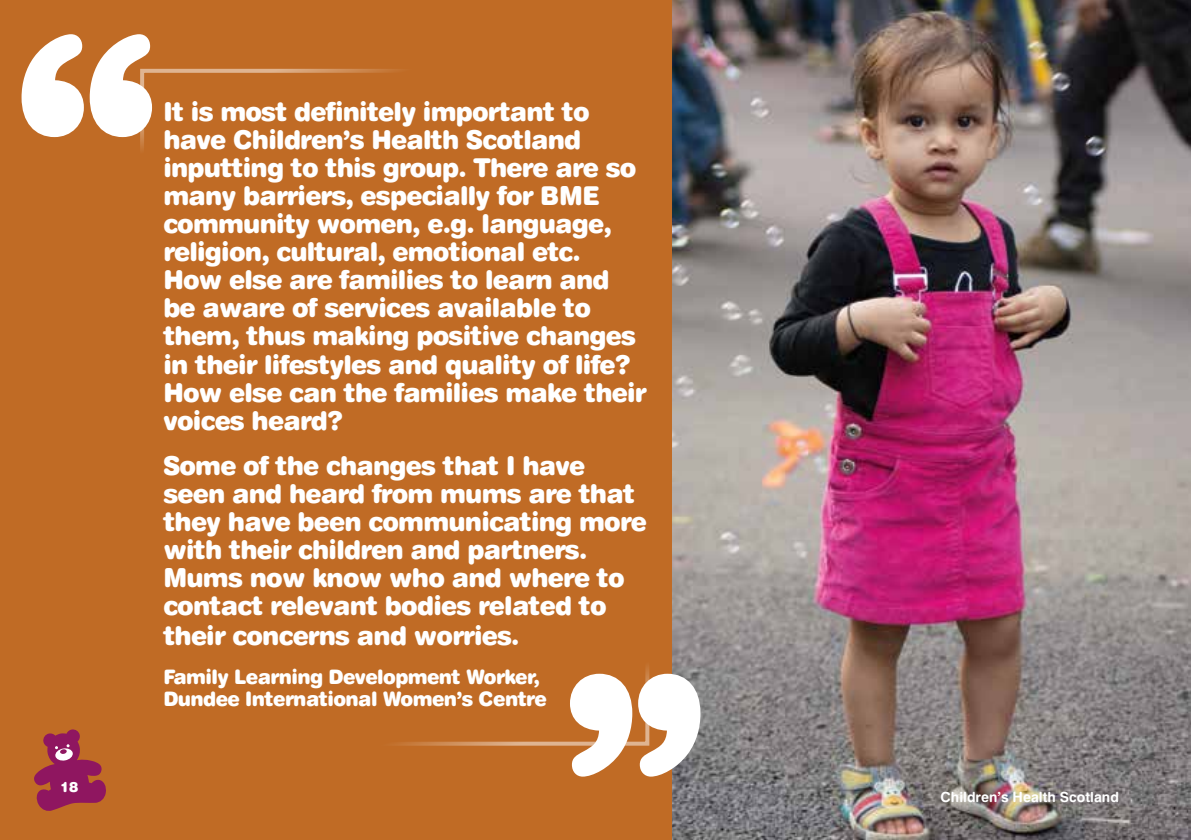
<style>
.page{position:relative;width:1191px;height:840px;background:#fff}
.page>*{position:absolute;margin:0;border:0;box-sizing:border-box;transform-origin:0 0}
.t1{font:26px/28px "Swiss 721 BT Black Rounded";letter-spacing:-.03em;color:#fff}
.t2{font:20px/21.6px "Swiss 721 BT Black Rounded";letter-spacing:-.03em;color:#fff}
.t3{font:14px "Swiss 721 BT Bold Rounded";color:#fff}
.t4{font:14px "Swiss 721 BT Black Rounded";color:#fff}
</style>
<div class="page">
<div style="left:0;top:0;width:759px;height:839px;background:#c06b25"></div>
<img style="left:672px;top:0;width:519px;height:839px">
<svg style="left:22px;top:34px;width:130px;height:103px"></svg>
<svg style="left:570px;top:673px;width:130px;height:103px"></svg>
<svg style="left:34px;top:729px;width:72px;height:82px"></svg>
<p class="t4" style="left:60px;top:778px;width:20px">18</p>
<p class="t1" style="left:163px;top:97px;width:484px">It is most definitely important to have Children’s Health Scotland inputting to this group. There are so many barriers, especially for BME community women, e.g. language, religion, cultural, emotional etc.<br>How else are families to learn and be aware of services available to them, thus making positive changes in their lifestyles and quality of life?<br>How else can the families make their voices heard?</p>
<p class="t1" style="left:163px;top:451px;width:485px">Some of the changes that I have seen and heard from mums are that they have been communicating more with their children and partners.<br>Mums now know who and where to contact relevant bodies related to their concerns and worries.</p>
<p class="t2" style="left:163px;top:665px;width:385px">Family Learning Development Worker,<br>Dundee International Women’s Centre</p>
<p class="t3" style="left:940px;top:787px;width:180px">Children’s Health Scotland</p>
</div>
